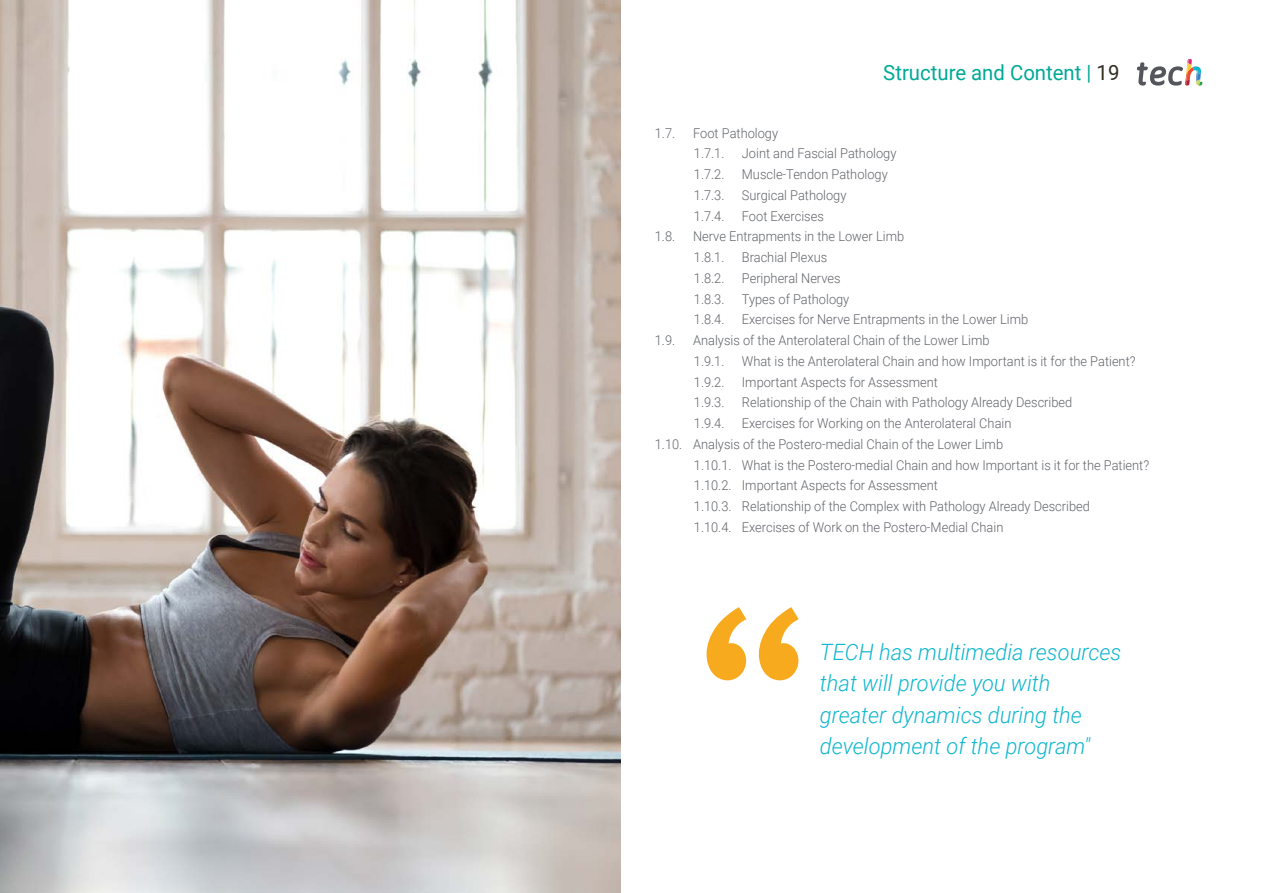
<style>
.page{position:relative;width:1263px;height:893px;background:#fff}
.page>*{position:absolute;margin:0;border:0;box-sizing:border-box;transform-origin:0 0}
.t1{font:italic 300 22.5px/31.5px "Roboto";color:#0fb6cf}
.t2{font:21px "Roboto";color:#00a996}
.t3{font:300 13.5px/20.7px "Roboto";color:#61646a;scale:.95 1}
.s1{color:#312e20}
</style>
<div class="page">
<img style="left:0;top:0;width:621px;height:893px">
<svg style="left:706px;top:607px;width:93px;height:73px"></svg>
<svg style="left:1137px;top:59px;width:65px;height:27px"></svg>
<h2 class="t2" style="left:883px;top:57px;width:238px">Structure and Content | <span class="s1">19</span></h2>
<p class="t3" style="left:655px;top:122px;width:23px">1.7.</p>
<p class="t3" style="left:693px;top:122px;width:91px">Foot Pathology<br>1.7.1.</p>
<p class="t3" style="left:742px;top:143px;width:164px">Joint and Fascial Pathology</p>
<p class="t3" style="left:694px;top:164px;width:34px">1.7.2.</p>
<p class="t3" style="left:742px;top:164px;width:155px">Muscle-Tendon Pathology</p>
<p class="t3" style="left:694px;top:184px;width:34px">1.7.3.</p>
<p class="t3" style="left:742px;top:184px;width:112px">Surgical Pathology</p>
<p class="t3" style="left:694px;top:205px;width:34px">1.7.4.</p>
<p class="t3" style="left:742px;top:205px;width:88px">Foot Exercises</p>
<p class="t3" style="left:655px;top:226px;width:23px">1.8.</p>
<p class="t3" style="left:693px;top:226px;width:224px">Nerve Entrapments in the Lower Limb<br>1.8.1.</p>
<p class="t3" style="left:742px;top:247px;width:91px">Brachial Plexus</p>
<p class="t3" style="left:694px;top:267px;width:34px">1.8.2.</p>
<p class="t3" style="left:742px;top:267px;width:105px">Peripheral Nerves</p>
<p class="t3" style="left:694px;top:288px;width:34px">1.8.3.</p>
<p class="t3" style="left:742px;top:288px;width:115px">Types of Pathology</p>
<p class="t3" style="left:694px;top:309px;width:34px">1.8.4.</p>
<p class="t3" style="left:742px;top:309px;width:303px">Exercises for Nerve Entrapments in the Lower Limb</p>
<p class="t3" style="left:655px;top:330px;width:23px">1.9.</p>
<p class="t3" style="left:693px;top:330px;width:313px">Analysis of the Anterolateral Chain of the Lower Limb<br>1.9.1.</p>
<p class="t3" style="left:742px;top:350px;width:416px">What is the Anterolateral Chain and how Important is it for the Patient?</p>
<p class="t3" style="left:694px;top:371px;width:34px">1.9.2.</p>
<p class="t3" style="left:742px;top:371px;width:208px">Important Aspects for Assessment</p>
<p class="t3" style="left:694px;top:392px;width:34px">1.9.3.</p>
<p class="t3" style="left:742px;top:392px;width:349px">Relationship of the Chain with Pathology Already Described</p>
<p class="t3" style="left:694px;top:413px;width:34px">1.9.4.</p>
<p class="t3" style="left:742px;top:413px;width:285px">Exercises for Working on the Anterolateral Chain</p>
<p class="t3" style="left:655px;top:433px;width:368px">1.10. Analysis of the Postero-medial Chain of the Lower Limb</p>
<p class="t3" style="left:694px;top:454px;width:481px">1.10.1. What is the Postero-medial Chain and how Important is it for the Patient?</p>
<p class="t3" style="left:694px;top:475px;width:258px">1.10.2. Important Aspects for Assessment</p>
<p class="t3" style="left:694px;top:496px;width:418px">1.10.3. Relationship of the Complex with Pathology Already Described</p>
<p class="t3" style="left:694px;top:516px;width:327px">1.10.4. Exercises of Work on the Postero-Medial Chain</p>
<h1 class="t1" style="left:820px;top:635px;width:303px">TECH has multimedia resources that will provide you with greater dynamics during the development of the program"</h1>
</div>
